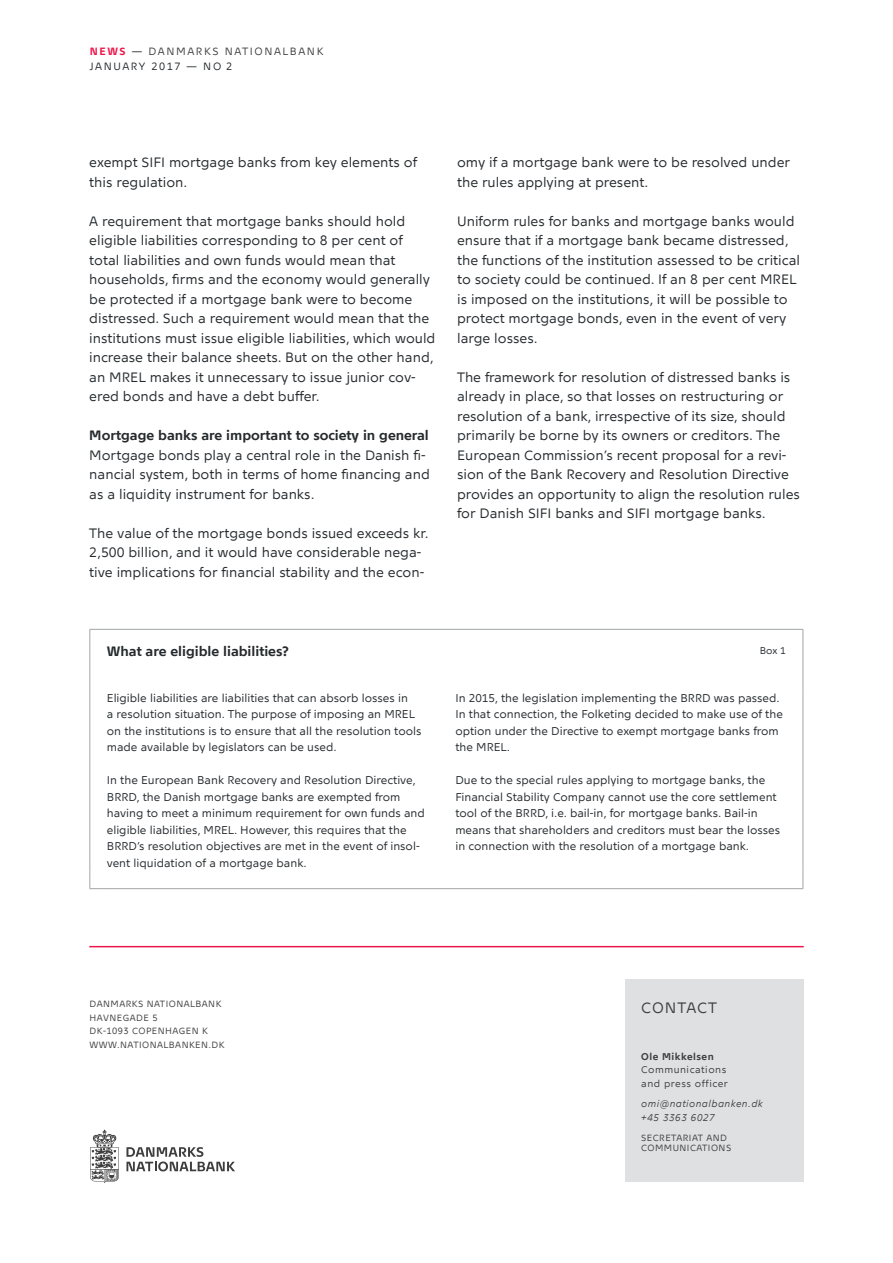
<style>
.page{position:relative;width:893px;height:1263px;background:#fff}
.page>*{position:absolute;margin:0;border:0;box-sizing:border-box;transform-origin:0 0}
.t1{font:15px "Nationalbank";letter-spacing:.065em;color:#3e3e3f}
.t2{font:13.5px/19.5px "Nationalbank";color:#252a2d}
.t3{font:700 13.5px "Nationalbank";color:#252a2d}
.t4{font:11.25px/16.5px "Nationalbank";color:#252a2d}
.t5{font:10.5px/15px "Nationalbank";letter-spacing:.15em;color:#3e3e3f}
.t6{font:italic 9.75px/13.5px "Nationalbank";letter-spacing:.05em;color:#3e3e3f}
.t7{font:9.75px/13.5px "Nationalbank";letter-spacing:.05em;color:#3e3e3f}
.t8{font:700 9.75px "Nationalbank";letter-spacing:.05em;color:#3e3e3f}
.t9{font:9.75px "Nationalbank";color:#252a2d}
.t10{font:9px/13.5px "Nationalbank";letter-spacing:.05em;color:#3e3e3f}
.s1{font-weight:700;color:#ed164a}
.s2{color:#252a2d}
</style>
<div class="page">
<svg style="left:90px;top:1130px;width:29px;height:53px"></svg>
<svg style="left:126px;top:1147px;width:109px;height:24px"></svg>
<div style="left:625px;top:978px;width:179px;height:203px;background:#dfe0e2"></div>
<hr style="left:89px;top:946px;width:715px;height:1px;background:#ed164a">
<svg style="left:91px;top:629px;width:16px;height:1px"></svg>
<hr style="left:90px;top:629px;width:1px;height:64px;background:#a1a4a4">
<hr style="left:107px;top:629px;width:581px;height:1px;background:#a1a4a4">
<hr style="left:688px;top:629px;width:98px;height:1px;background:#a1a4a4">
<svg style="left:786px;top:629px;width:17px;height:1px"></svg>
<hr style="left:803px;top:629px;width:1px;height:64px;background:#a1a4a4">
<hr style="left:90px;top:693px;width:1px;height:179px;background:#a1a4a4">
<hr style="left:803px;top:693px;width:1px;height:179px;background:#a1a4a4">
<svg style="left:90px;top:872px;width:17px;height:17px"></svg>
<hr style="left:107px;top:888px;width:581px;height:1px;background:#a1a4a4">
<hr style="left:688px;top:888px;width:98px;height:1px;background:#a1a4a4">
<svg style="left:786px;top:872px;width:18px;height:17px"></svg>
<p class="t5" style="left:90px;top:43px;width:235px"><span class="s1">NEWS</span> <span class="s2">—</span> DANMARKS NATIONALBANK<br><span class="s2">JANUARY 2017 — NO 2</span></p>
<p class="t2" style="left:89px;top:153px;width:329px">exempt SIFI mortgage banks from key elements of this regulation.</p>
<p class="t2" style="left:89px;top:211px;width:348px">A requirement that mortgage banks should hold eligible liabilities corresponding to 8 per cent of total liabilities and own funds would mean that households, firms and the economy would generally be protected if a mortgage bank were to become distressed. Such a requirement would mean that the institutions must issue eligible liabilities, which would increase their balance sheets. But on the other hand, an MREL makes it unnecessary to issue junior cov&shy;ered bonds and have a debt buffer.</p>
<p class="t3" style="left:89px;top:427px;width:341px">Mortgage banks are important to society in general</p>
<p class="t2" style="left:89px;top:445px;width:342px">Mortgage bonds play a central role in the Danish fi&shy;nancial system, both in terms of home financing and as a liquidity instrument for banks.</p>
<p class="t2" style="left:89px;top:523px;width:341px">The value of the mortgage bonds issued exceeds kr.<br>2,500 billion, and it would have considerable nega&shy;tive implications for financial stability and the econ-</p>
<p class="t2" style="left:457px;top:153px;width:334px">omy if a mortgage bank were to be resolved under the rules applying at present.</p>
<p class="t2" style="left:457px;top:211px;width:344px">Uniform rules for banks and mortgage banks would ensure that if a mortgage bank became distressed, the functions of the institution assessed to be critical to society could be continued. If an 8 per cent MREL is imposed on the institutions, it will be possible to protect mortgage bonds, even in the event of very large losses.</p>
<p class="t2" style="left:457px;top:367px;width:344px">The framework for resolution of distressed banks is already in place, so that losses on restructuring or resolution of a bank, irrespective of its size, should primarily be borne by its owners or creditors. The European Commission’s recent proposal for a revi&shy;sion of the Bank Recovery and Resolution Directive provides an opportunity to align the resolution rules for Danish SIFI banks and SIFI mortgage banks.</p>
<p class="t3" style="left:107px;top:643px;width:182px">What are eligible liabilities?</p>
<p class="t9" style="left:760px;top:644px;width:28px">Box 1</p>
<p class="t4" style="left:107px;top:689px;width:316px">Eligible liabilities are liabilities that can absorb losses in<br>a resolution situation. The purpose of imposing an MREL on the institutions is to ensure that all the resolution tools made available by legislators can be used.</p>
<p class="t4" style="left:107px;top:772px;width:320px">In the European Bank Recovery and Resolution Directive, BRRD, the Danish mortgage banks are exempted from having to meet a minimum requirement for own funds and eligible liabilities, MREL. However, this requires that the BRRD’s resolution objectives are met in the event of insol&shy;vent liquidation of a mortgage bank.</p>
<p class="t4" style="left:455px;top:689px;width:329px">In 2015, the legislation implementing the BRRD was passed.<br>In that connection, the Folketing decided to make use of the option under the Directive to exempt mortgage banks from the MREL.</p>
<p class="t4" style="left:455px;top:772px;width:326px">Due to the special rules applying to mortgage banks, the Financial Stability Company cannot use the core settlement tool of the BRRD, i.e. bail-in, for mortgage banks. Bail-in means that shareholders and creditors must bear the losses in connection with the resolution of a mortgage bank.</p>
<p class="t10" style="left:90px;top:997px;width:136px">DANMARKS NATIONALBANK<br>HAVNEGADE 5<br>DK-1093 COPENHAGEN K<br>WWW.NATIONALBANKEN.DK</p>
<p class="t1" style="left:641px;top:999px;width:77px">CONTACT</p>
<p class="t8" style="left:641px;top:1050px;width:74px">Ole Mikkelsen</p>
<p class="t7" style="left:641px;top:1063px;width:88px">Communications and press officer</p>
<p class="t6" style="left:641px;top:1097px;width:123px">omi@nationalbanken.dk +45 3363 6027</p>
<p class="t10" style="left:641px;top:1132px;width:91px;line-height:10.5px">SECRETARIAT AND<br>COMMUNICATIONS</p>
</div>
